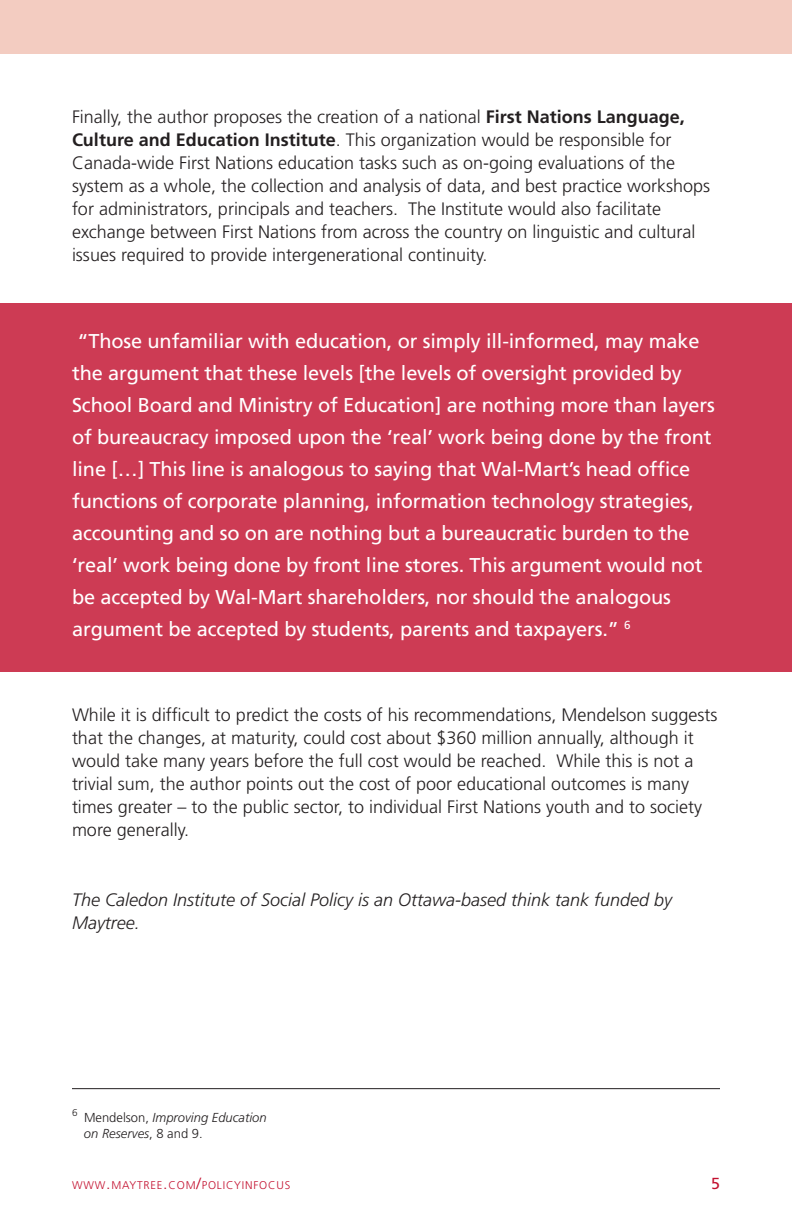
<style>
.page{position:relative;width:792px;height:1224px;background:#fff}
.page>*{position:absolute;margin:0;border:0;box-sizing:border-box;transform-origin:0 0}
.Pullout_text{font:20px/32px "Frutiger";letter-spacing:-.01em;color:#fff}
.BODY{font:300 18px/23px "Frutiger";color:#231f20}
.BODY-2{font:italic 300 18px/23px "Frutiger";color:#231f20}
.t1{font:16px "Frutiger";color:#c3102f}
.Footnote_style{font:italic 300 13px/16px "Frutiger";color:#231f20}
.t2{font:300 11.2px "Frutiger";letter-spacing:.07em;color:#c3102f}
.s1{font-weight:700}
.s2{font-style:normal}
.s3{font-size:16px}
</style>
<div class="page">
<div style="left:0;top:0;width:792px;height:53px;background:#f3ccc1"></div>
<div style="left:0;top:303px;width:792px;height:369px;background:#cd3b54"></div>
<hr style="left:72px;top:1088px;width:648px;height:1px;background:#231f20">
<p class="BODY" style="left:72px;top:105px;width:640px">Finally, the author proposes the creation of a national <span class="s1">First Nations Language, Culture and Education Institute</span>. This organization would be responsible for Canada-wide First Nations education tasks such as on-going evaluations of the system as a whole, the collection and analysis of data, and best practice workshops for administrators, principals and teachers. The Institute would also facilitate exchange between First Nations from across the country on linguistic and cultural issues required to provide intergenerational continuity.</p>
<p class="Pullout_text" style="left:72px;top:325px;width:644px">“Those unfamiliar with education, or simply ill-informed, may make the argument that these levels [the levels of oversight provided by School Board and Ministry of Education] are nothing more than layers of bureaucracy imposed upon the ‘real’ work being done by the front line […] This line is analogous to saying that Wal-Mart’s head office functions of corporate planning, information technology strategies, accounting and so on are nothing but a bureaucratic burden to the ‘real’ work being done by front line stores. This argument would not be accepted by Wal-Mart shareholders, nor should the analogous argument be accepted by students, parents and taxpayers.” <sup>6</sup></p>
<p class="BODY" style="left:72px;top:703px;width:647px">While it is difficult to predict the costs of his recommendations, Mendelson suggests that the changes, at maturity, could cost about $360 million annually, although it would take many years before the full cost would be reached. While this is not a trivial sum, the author points out the cost of poor educational outcomes is many times greater – to the public sector, to individual First Nations youth and to society more generally.</p>
<p class="BODY-2" style="left:72px;top:888px;width:602px">The Caledon Institute of Social Policy is an Ottawa-based think tank funded by<br>Maytree.</p>
<p class="Footnote_style" style="left:84px;top:1109px;width:184px;text-indent:-12px"><sup>6</sup> <span class="s2">Mendelson,</span> Improving Education on Reserves<span class="s2">, 8 and 9.</span></p>
<p class="t2" style="left:72px;top:1178px;width:220px">WWW<span class="s3">.</span>MAYTREE<span class="s3">.</span>COM<span class="s3">/</span>POLICYINFOCUS</p>
<p class="t1" style="left:711px;top:1174px;width:10px">5</p>
</div>
